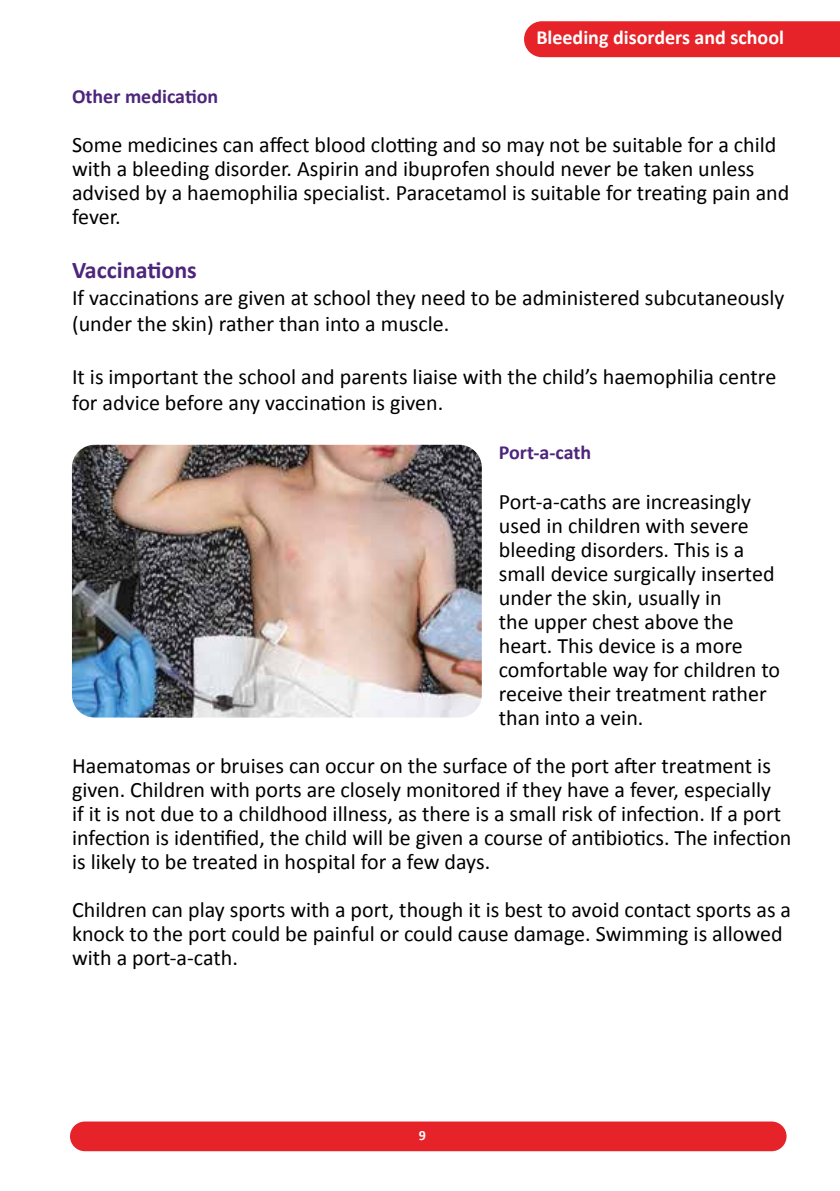
<style>
.page{position:relative;width:840px;height:1191px;background:#fff}
.page>*{position:absolute;margin:0;border:0;box-sizing:border-box;transform-origin:0 0}
.t1{font:700 24px "Calibri";color:#4d267c}
.t2{font:22px/24px "Calibri";color:#000}
.t3{font:700 20px "Calibri";color:#fff}
.t4{font:700 20px "Calibri";color:#4d267c}
.t5{font:700 14px "Calibri";color:#fff}
</style>
<div class="page">
<div style="left:524px;top:21px;width:315px;height:36px;background:#e52329"></div>
<div style="left:70px;top:1121px;width:716px;height:30px;background:#e52329;border-radius:15px"></div>
<img style="left:72px;top:445px;width:409px;height:272px">
<p class="t3" style="left:536px;top:23px;width:249px">Bleeding disorders and school</p>
<p class="t4" style="left:72px;top:82px;width:148px">Other medication</p>
<p class="t2" style="left:72px;top:132px;width:718px">Some medicines can affect blood clotting and so may not be suitable for a child with a bleeding disorder. Aspirin and ibuprofen should never be taken unless advised by a haemophilia specialist. Paracetamol is suitable for treating pain and fever.</p>
<p class="t1" style="left:72px;top:253px;width:126px">Vaccinations</p>
<p class="t2" style="left:72px;top:283px;width:713px;line-height:26.4px">If vaccinations are given at school they need to be administered subcutaneously (under the skin) rather than into a muscle.</p>
<p class="t2" style="left:72px;top:362px;width:705px;line-height:26.4px">It is important the school and parents liaise with the child’s haemophilia centre for advice before any vaccination is given.</p>
<p class="t4" style="left:498px;top:438px;width:94px">Port-a-cath</p>
<p class="t2" style="left:498px;top:488px;width:283px">Port-a-caths are increasingly used in children with severe bleeding disorders. This is a small device surgically inserted under the skin, usually in<br>the upper chest above the heart. This device is a more comfortable way for children to receive their treatment rather than into a vein.</p>
<p class="t2" style="left:72px;top:752px;width:720px">Haematomas or bruises can occur on the surface of the port after treatment is given. Children with ports are closely monitored if they have a fever, especially<br>if it is not due to a childhood illness, as there is a small risk of infection. If a port infection is identified, the child will be given a course of antibiotics. The infection is likely to be treated in hospital for a few days.</p>
<p class="t2" style="left:72px;top:896px;width:720px">Children can play sports with a port, though it is best to avoid contact sports as a knock to the port could be painful or could cause damage. Swimming is allowed with a port-a-cath.</p>
<p class="t5" style="left:418px;top:1125px;width:9px">9</p>
</div>
